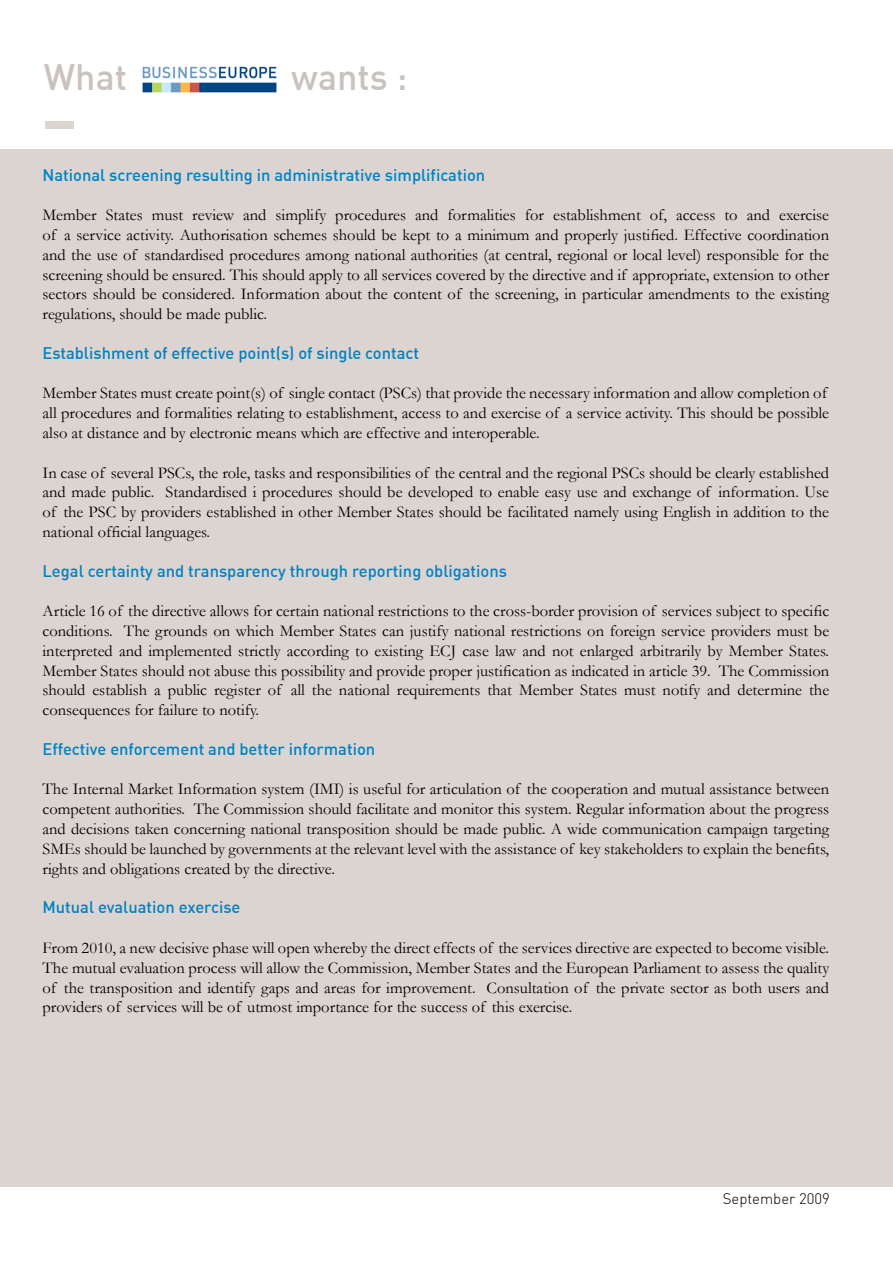
<style>
.page{position:relative;width:893px;height:1263px;background:#fff}
.page>*{position:absolute;margin:0;border:0;box-sizing:border-box;transform-origin:0 0}
.t1{font:500 36px "DIN";color:#cac2bf}
.t2{font:16.5px/19.8px "Garamond";color:#000;text-align:justify}
.t3{font:500 16.5px "DIN";color:#0082c3}
.t4{font:300 15px "DIN";color:#000}
</style>
<div class="page">
<div style="left:0;top:149px;width:893px;height:1037px;background:#dbd4d1"></div>
<div style="left:45px;top:122px;width:28px;height:7px;background:#dbd4d1"></div>
<img style="left:142px;top:66px;width:135px;height:27px">
<p class="t1" style="left:44px;top:54px;width:85px">What</p>
<p class="t1" style="left:291px;top:54px;width:118px">wants :</p>
<p class="t3" style="left:43px;top:165px;width:444px">National screening resulting in administrative simplification</p>
<p class="t2" style="left:43px;top:205px;width:788px">Member States must review and simplify procedures and formalities for establishment of, access to and exercise of a service activity. Authorisation schemes should be kept to a minimum and properly justified. Effective coordination and the use of standardised procedures among national authorities (at central, regional or local level) responsible for the screening should be ensured. This should apply to all services covered by the directive and if appropriate, extension to other sectors should be considered. Information about the content of the screening, in particular amendments to the existing regulations, should be made public.</p>
<p class="t3" style="left:43px;top:342px;width:378px">Establishment of effective point(s) of single contact</p>
<p class="t2" style="left:43px;top:383px;width:788px;text-align:left">Member States must create point(s) of single contact (PSCs) that provide the necessary information and allow completion of all procedures and formalities relating to establishment, access to and exercise of a service activity. This should be possible also at distance and by electronic means which are effective and interoperable.</p>
<p class="t2" style="left:43px;top:462px;width:788px">In case of several PSCs, the role, tasks and responsibilities of the central and the regional PSCs should be clearly established and made public. Standardised i procedures should be developed to enable easy use and exchange of information. Use of the PSC by providers established in other Member States should be facilitated namely using English in addition to the national official languages.</p>
<p class="t3" style="left:43px;top:560px;width:466px">Legal certainty and transparency through reporting obligations</p>
<p class="t2" style="left:43px;top:601px;width:788px">Article 16 of the directive allows for certain national restrictions to the cross-border provision of services subject to specific conditions. The grounds on which Member States can justify national restrictions on foreign service providers must be interpreted and implemented strictly according to existing ECJ case law and not enlarged arbitrarily by Member States.<br>Member States should not abuse this possibility and provide proper justification as indicated in article 39. The Commission should establish a public register of all the national requirements that Member States must notify and determine the consequences for failure to notify.</p>
<p class="t3" style="left:43px;top:738px;width:334px">Effective enforcement and better information</p>
<p class="t2" style="left:43px;top:779px;width:788px">The Internal Market Information system (IMI) is useful for articulation of the cooperation and mutual assistance between competent authorities. The Commission should facilitate and monitor this system. Regular information about the progress and decisions taken concerning national transposition should be made public. A wide communication campaign targeting SMEs should be launched by governments at the relevant level with the assistance of key stakeholders to explain the benefits, rights and obligations created by the directive.</p>
<p class="t3" style="left:43px;top:897px;width:199px">Mutual evaluation exercise</p>
<p class="t2" style="left:43px;top:937px;width:788px">From 2010, a new decisive phase will open whereby the direct effects of the services directive are expected to become visible.<br>The mutual evaluation process will allow the Commission, Member States and the European Parliament to assess the quality of the transposition and identify gaps and areas for improvement. Consultation of the private sector as both users and providers of services will be of utmost importance for the success of this exercise.</p>
<p class="t4" style="left:723px;top:1190px;width:109px">September 2009</p>
</div>
